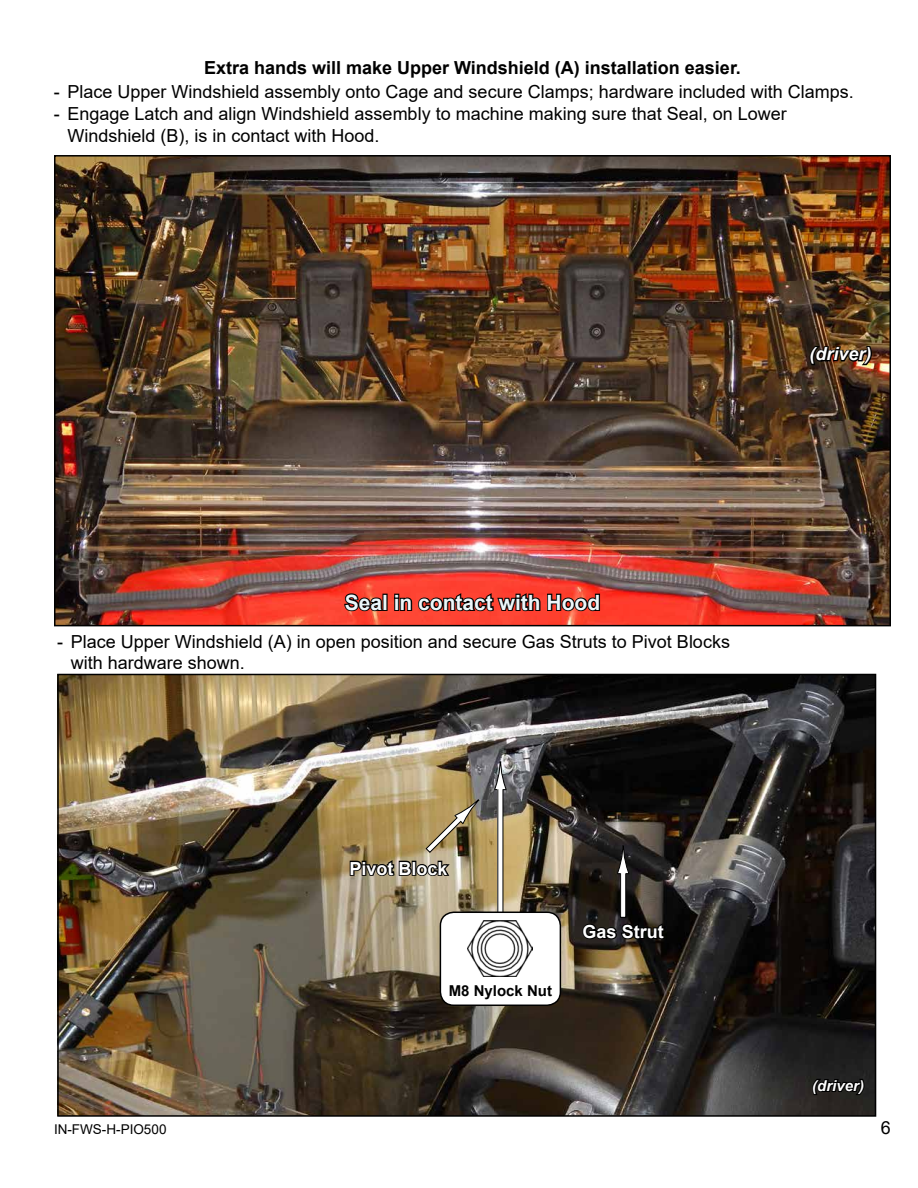
<style>
.page{position:relative;width:918px;height:1188px;background:#fff}
.page>*{position:absolute;margin:0;border:0;box-sizing:border-box;transform-origin:0 0}
.t1{font:700 21px "Arial";color:#ecf7fa}
.t2{font:18px/21.6px "Arial";color:#000}
.t3{font:700 18px "Arial";color:#000}
.t4{font:700 18px "Arial";color:#fff}
.t5{font:italic 700 18px "Arial";color:#fff}
.t6{font:700 15px "Arial";color:#000}
.t7{font:italic 700 15px "Arial";color:#fff}
.t8{font:13.5px "Arial";color:#000}
</style>
<div class="page">
<img style="left:57px;top:158px;width:831px;height:465px">
<svg style="left:343px;top:591px;width:42px;height:22px"></svg>
<div style="left:382px;top:594px;width:6px;height:17px;border:2px solid #000"></div>
<svg style="left:394px;top:579px;width:207px;height:36px;background:#b22f23"></svg>
<svg style="left:808px;top:345px;width:65px;height:21px"></svg>
<img style="left:60px;top:677px;width:813px;height:437px">
<div style="left:57px;top:674px;width:819px;height:443px;border:2px solid #000"></div>
<div style="left:621px;top:873px;width:5px;height:44px;background:#fff"></div>
<div style="left:620px;top:873px;width:6px;height:45px;border:1px solid #000"></div>
<svg style="left:617px;top:846px;width:13px;height:28px"></svg>
<svg style="left:811px;top:1077px;width:55px;height:19px"></svg>
<svg style="left:581px;top:919px;width:85px;height:22px;background:#141210"></svg>
<div style="left:498px;top:789px;width:5px;height:185px;background:#fff"></div>
<svg style="left:494px;top:762px;width:13px;height:28px"></svg>
<img style="left:349px;top:798px;width:131px;height:81px">
<div style="left:440px;top:912px;width:120px;height:93px;background:#fff;border-radius:14px"></div>
<div style="left:440px;top:912px;width:121px;height:94px;border:2px solid #000;border-radius:14px"></div>
<img style="left:468px;top:920px;width:65px;height:57px">
<p class="t3" style="left:204px;top:55px;width:538px">Extra hands will make Upper Windshield (A) installation easier.</p>
<p class="t2" style="left:54px;top:81px;width:801px">- Place Upper Windshield assembly onto Cage and secure Clamps; hardware included with Clamps.</p>
<p class="t2" style="left:67px;top:103px;width:721px;text-indent:-14px">- Engage Latch and align Windshield assembly to machine making sure that Seal, on Lower<br>Windshield (B), is in contact with Hood.</p>
<p class="t5" style="left:810px;top:342px;width:64px">(driver)</p>
<p class="t1" style="left:345px;top:588px;width:257px">Seal in contact with Hood</p>
<p class="t2" style="left:71px;top:630px;width:661px;text-indent:-14px">- Place Upper Windshield (A) in open position and secure Gas Struts to Pivot Blocks with hardware shown.</p>
<p class="t4" style="left:350px;top:856px;width:100px">Pivot Block</p>
<p class="t6" style="left:449px;top:980px;width:105px">M8 Nylock Nut</p>
<p class="t4" style="left:583px;top:919px;width:83px">Gas Strut</p>
<p class="t7" style="left:812px;top:1076px;width:53px">(driver)</p>
<p class="t8" style="left:54px;top:1120px;width:114px">IN-FWS-H-PIO500</p>
<p class="t2" style="left:881px;top:1117px;width:12px">6</p>
</div>
